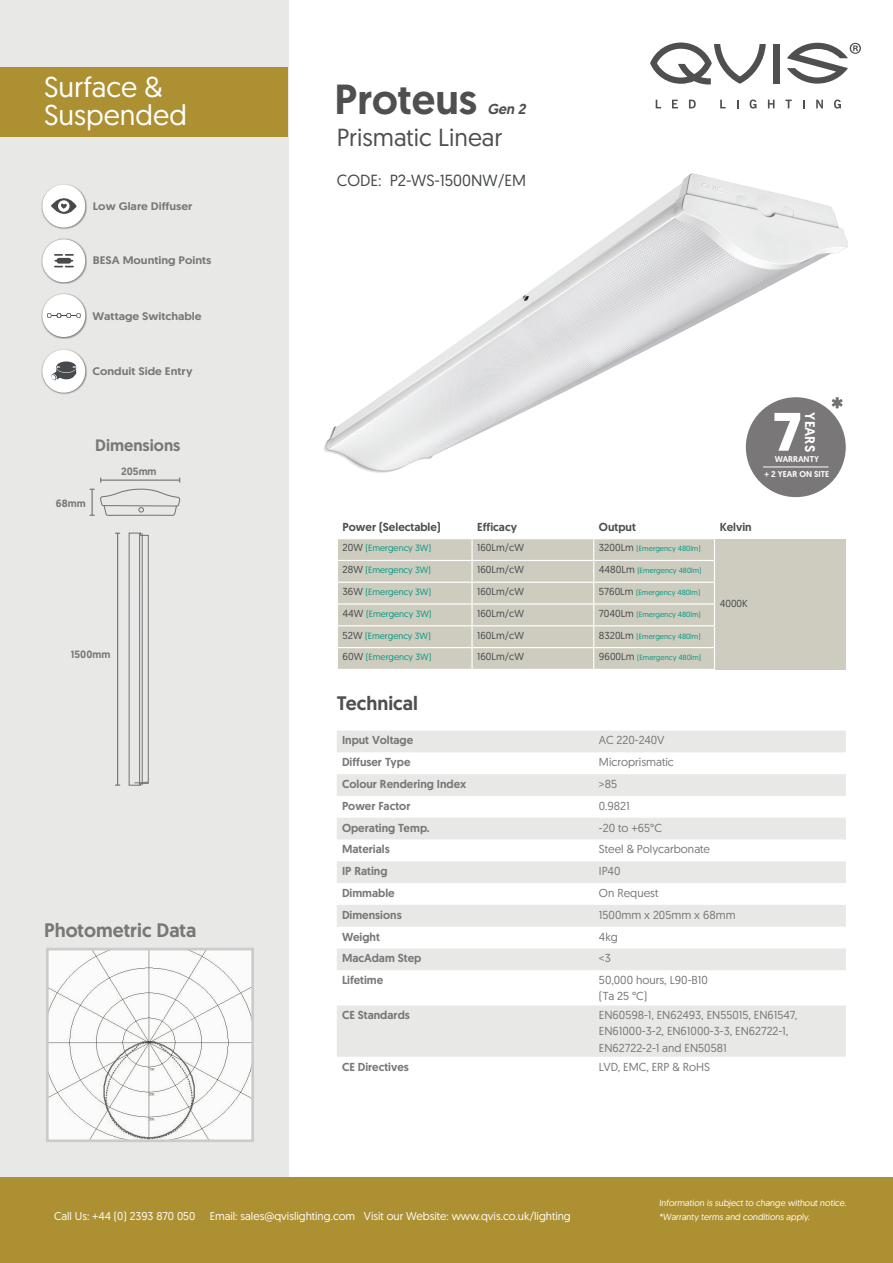
<style>
.page{position:relative;width:893px;height:1263px;background:#fff}
.page>*{position:absolute;margin:0;border:0;box-sizing:border-box;transform-origin:0 0}
.t1{font:700 54px "Geomanist";color:#fff}
.t2{font:500 42px "Geomanist";color:#4f4f4f}
.t3{font:28.65px "Geomanist";color:#fff}
.t4{font:24.6px "Geomanist";color:#4f4f4f}
.t5{font:500 19.5px "Geomanist";color:#797777}
.t6{font:500 19.5px "Geomanist";color:#4f4f4f}
.t7{font:500 16.5px "Geomanist";color:#797777}
.t8{font:16.2px "Geomanist";color:#464a4c}
.t9{font:italic 500 14.4px "Geomanist";color:#4f4f4f}
.t10{font:500 13.95px "Geomanist";color:#fff}
.t11{font:11.55px "Geomanist";color:#797777}
.t12{font:500 11.55px "Geomanist";color:#797777}
.t13{font:500 11.55px "Geomanist";color:#4f4f4f}
.t14{font:11.25px "Geomanist";color:#fff}
.t15{font:500 10.95px "Geomanist";color:#797777;scale:1.1 1}
.t16{font:500 10.5px "Geomanist";color:#797777}
.t17{font:10.2px "Geomanist";color:#464a4c}
.t18{font:9px "Geomanist";color:#009881}
.t19{font:9px "Geomanist";color:#fff}
.t20{font:500 8.4px "Geomanist";color:#fff}
.t21{font:7.5px "Geomanist";color:#009881}
.s1{font-size:10.2px;color:#464a4c}
</style>
<div class="page">
<img style="left:323px;top:173px;width:525px;height:325px">
<div style="left:0;top:0;width:288px;height:1212px;background:#e8e9e7"></div>
<div style="left:0;top:1178px;width:893px;height:85px;background:#ad9031"></div>
<svg style="left:773px;top:44px;width:6px;height:39px"></svg>
<svg style="left:650px;top:43px;width:116px;height:42px"></svg>
<svg style="left:787px;top:43px;width:74px;height:41px"></svg>
<svg style="left:656px;top:100px;width:5px;height:8px"></svg>
<svg style="left:672px;top:100px;width:6px;height:8px"></svg>
<svg style="left:689px;top:100px;width:7px;height:8px"></svg>
<svg style="left:720px;top:100px;width:6px;height:8px"></svg>
<svg style="left:750px;top:100px;width:6px;height:9px"></svg>
<svg style="left:768px;top:100px;width:6px;height:8px"></svg>
<svg style="left:785px;top:100px;width:7px;height:8px"></svg>
<svg style="left:816px;top:100px;width:7px;height:8px"></svg>
<svg style="left:834px;top:100px;width:7px;height:9px"></svg>
<svg style="left:337px;top:730px;width:509px;height:327px;fill:#e8e9e7"></svg>
<svg style="left:832px;top:397px;width:11px;height:11px"></svg>
<div style="left:746px;top:397px;width:100px;height:100px;background:#797777;border-radius:50%"></div>
<hr style="left:763px;top:467px;width:65px;height:1px;background:#fff">
<div style="left:338px;top:539px;width:376px;height:130px;background:#ceccbf"></div>
<div style="left:714px;top:539px;width:132px;height:130px;background:#ceccbf"></div>
<hr style="left:471px;top:539px;width:2px;height:21px;background:#fff">
<hr style="left:337px;top:560px;width:135px;height:1px;background:#fff">
<hr style="left:472px;top:560px;width:122px;height:1px;background:#fff">
<hr style="left:471px;top:561px;width:2px;height:21px;background:#fff">
<hr style="left:594px;top:560px;width:121px;height:1px;background:#fff">
<hr style="left:337px;top:582px;width:135px;height:1px;background:#fff">
<hr style="left:472px;top:582px;width:122px;height:1px;background:#fff">
<hr style="left:471px;top:583px;width:2px;height:20px;background:#fff">
<hr style="left:594px;top:582px;width:121px;height:1px;background:#fff">
<hr style="left:337px;top:603px;width:135px;height:2px;background:#fff">
<hr style="left:472px;top:603px;width:122px;height:2px;background:#fff">
<hr style="left:471px;top:605px;width:2px;height:20px;background:#fff">
<hr style="left:594px;top:603px;width:121px;height:2px;background:#fff">
<hr style="left:337px;top:625px;width:135px;height:1px;background:#fff">
<hr style="left:472px;top:625px;width:122px;height:1px;background:#fff">
<hr style="left:471px;top:626px;width:2px;height:21px;background:#fff">
<hr style="left:594px;top:625px;width:121px;height:1px;background:#fff">
<hr style="left:337px;top:647px;width:135px;height:1px;background:#fff">
<hr style="left:472px;top:647px;width:122px;height:1px;background:#fff">
<hr style="left:471px;top:648px;width:2px;height:21px;background:#fff">
<hr style="left:594px;top:647px;width:121px;height:1px;background:#fff">
<svg style="left:593px;top:539px;width:1px;height:130px"></svg>
<svg style="left:714px;top:539px;width:1px;height:130px"></svg>
<div style="left:0;top:67px;width:287px;height:69px;background:#ad9031"></div>
<div style="left:42px;top:184px;width:45px;height:45px;background:#231f20;opacity:.5"></div>
<div style="left:42px;top:185px;width:43px;height:43px;background:#fff;border-radius:50%"></div>
<div style="left:42px;top:239px;width:45px;height:45px;background:#231f20;opacity:.5"></div>
<div style="left:42px;top:239px;width:43px;height:43px;background:#fff;border-radius:50%"></div>
<div style="left:42px;top:293px;width:45px;height:46px;background:#231f20;opacity:.5"></div>
<div style="left:42px;top:294px;width:43px;height:43px;background:#fff;border-radius:50%"></div>
<div style="left:42px;top:349px;width:45px;height:45px;background:#231f20;opacity:.5"></div>
<div style="left:42px;top:350px;width:43px;height:43px;background:#fff;border-radius:50%"></div>
<svg style="left:51px;top:198px;width:26px;height:16px"></svg>
<svg style="left:54px;top:254px;width:20px;height:13px"></svg>
<svg style="left:51px;top:361px;width:25px;height:20px"></svg>
<svg style="left:47px;top:313px;width:34px;height:5px"></svg>
<svg style="left:90px;top:478px;width:91px;height:38px"></svg>
<svg style="left:46px;top:948px;width:208px;height:194px"></svg>
<svg style="left:128px;top:532px;width:21px;height:254px"></svg>
<hr style="left:117px;top:533px;width:1px;height:252px;background:#6f7172">
<p class="t3" style="left:44px;top:68px;width:120px">Surface &amp;</p>
<p class="t3" style="left:44px;top:97px;width:144px">Suspended</p>
<p class="t15" style="left:93px;top:199px;width:92px">Low Glare Diffuser</p>
<p class="t15" style="left:93px;top:253px;width:109px">BESA Mounting Points</p>
<p class="t15" style="left:93px;top:309px;width:101px">Wattage Switchable</p>
<p class="t15" style="left:92px;top:364px;width:93px">Conduit Side Entry</p>
<p class="t7" style="left:95px;top:434px;width:87px">Dimensions</p>
<p class="t16" style="left:56px;top:496px;width:31px">68mm</p>
<p class="t16" style="left:121px;top:465px;width:37px">205mm</p>
<p class="t16" style="left:71px;top:647px;width:41px">1500mm</p>
<p class="t5" style="left:44px;top:917px;width:154px">Photometric Data</p>
<p class="t2" style="left:335px;top:72px;width:144px">Proteus</p>
<p class="t9" style="left:487px;top:100px;width:43px">Gen 2</p>
<p class="t4" style="left:337px;top:121px;width:167px">Prismatic Linear</p>
<p class="t8" style="left:337px;top:170px;width:191px">CODE: P2-WS-1500NW/EM</p>
<p class="t1" style="left:773px;top:396px;width:30px">7</p>
<p class="t10" style="left:819px;top:412px;width:41px;rotate:90deg">YEARS</p>
<p class="t20" style="left:775px;top:453px;width:46px">WARRANTY</p>
<p class="t20" style="left:765px;top:468px;width:66px">+ 2 YEAR ON SITE</p>
<p class="t13" style="left:343px;top:519px;width:100px">Power (Selectable)</p>
<p class="t13" style="left:477px;top:519px;width:41px">Efficacy</p>
<p class="t13" style="left:599px;top:519px;width:38px">Output</p>
<p class="t13" style="left:720px;top:519px;width:34px">Kelvin</p>
<p class="t18" style="left:343px;top:542px;width:90px"><span class="s1">20W</span> (Emergency 3W)</p>
<p class="t17" style="left:477px;top:541px;width:48px">160Lm/cW</p>
<p class="t21" style="left:599px;top:544px;width:103px"><span class="s1">3200Lm</span> (Emergency 480lm)</p>
<p class="t18" style="left:343px;top:564px;width:90px"><span class="s1">28W</span> (Emergency 3W)</p>
<p class="t17" style="left:477px;top:563px;width:48px">160Lm/cW</p>
<p class="t21" style="left:599px;top:566px;width:104px"><span class="s1">4480Lm</span> (Emergency 480lm)</p>
<p class="t18" style="left:343px;top:586px;width:90px"><span class="s1">36W</span> (Emergency 3W)</p>
<p class="t17" style="left:477px;top:585px;width:48px">160Lm/cW</p>
<p class="t21" style="left:599px;top:588px;width:103px"><span class="s1">5760Lm</span> (Emergency 480lm)</p>
<p class="t18" style="left:343px;top:608px;width:91px"><span class="s1">44W</span> (Emergency 3W)</p>
<p class="t17" style="left:477px;top:607px;width:48px">160Lm/cW</p>
<p class="t21" style="left:599px;top:609px;width:103px"><span class="s1">7040Lm</span> (Emergency 480lm)</p>
<p class="t18" style="left:343px;top:630px;width:90px"><span class="s1">52W</span> (Emergency 3W)</p>
<p class="t17" style="left:477px;top:628px;width:48px">160Lm/cW</p>
<p class="t21" style="left:599px;top:631px;width:103px"><span class="s1">8320Lm</span> (Emergency 480lm)</p>
<p class="t18" style="left:343px;top:651px;width:90px"><span class="s1">60W</span> (Emergency 3W)</p>
<p class="t17" style="left:477px;top:650px;width:48px">160Lm/cW</p>
<p class="t21" style="left:599px;top:653px;width:104px"><span class="s1">9600Lm</span> (Emergency 480lm)</p>
<p class="t6" style="left:337px;top:691px;width:83px">Technical</p>
<p class="t17" style="left:720px;top:597px;width:30px">4000K</p>
<p class="t12" style="left:342px;top:733px;width:73px">Input Voltage</p>
<p class="t11" style="left:599px;top:733px;width:67px">AC 220-240V</p>
<p class="t12" style="left:342px;top:754px;width:70px">Diffuser Type</p>
<p class="t11" style="left:599px;top:755px;width:76px">Microprismatic</p>
<p class="t12" style="left:342px;top:776px;width:126px">Colour Rendering Index</p>
<p class="t11" style="left:599px;top:776px;width:20px">&gt;85</p>
<p class="t12" style="left:342px;top:798px;width:70px">Power Factor</p>
<p class="t11" style="left:599px;top:798px;width:32px">0.9821</p>
<p class="t12" style="left:342px;top:820px;width:89px">Operating Temp.</p>
<p class="t11" style="left:599px;top:820px;width:65px">-20 to +65°C</p>
<p class="t12" style="left:342px;top:842px;width:49px">Materials</p>
<p class="t11" style="left:599px;top:842px;width:113px">Steel &amp; Polycarbonate</p>
<p class="t12" style="left:342px;top:863px;width:47px">IP Rating</p>
<p class="t11" style="left:599px;top:864px;width:23px">IP40</p>
<p class="t12" style="left:342px;top:885px;width:54px">Dimmable</p>
<p class="t11" style="left:599px;top:885px;width:61px">On Request</p>
<p class="t12" style="left:342px;top:907px;width:61px">Dimensions</p>
<p class="t11" style="left:599px;top:907px;width:138px">1500mm x 205mm x 68mm</p>
<p class="t12" style="left:342px;top:929px;width:39px">Weight</p>
<p class="t11" style="left:599px;top:929px;width:21px">4kg</p>
<p class="t12" style="left:342px;top:951px;width:81px">MacAdam Step</p>
<p class="t11" style="left:599px;top:951px;width:13px">&lt;3</p>
<p class="t12" style="left:342px;top:972px;width:43px">Lifetime</p>
<p class="t11" style="left:599px;top:972px;width:110px">50,000 hours, L90-B10</p>
<p class="t11" style="left:599px;top:989px;width:50px">(Ta 25 °C)</p>
<p class="t12" style="left:342px;top:1007px;width:69px">CE Standards</p>
<p class="t11" style="left:599px;top:1008px;width:200px">EN60598-1, EN62493, EN55015, EN61547,</p>
<p class="t11" style="left:599px;top:1024px;width:191px">EN61000-3-2, EN61000-3-3, EN62722-1,</p>
<p class="t11" style="left:599px;top:1040px;width:129px">EN62722-2-1 and EN50581</p>
<p class="t12" style="left:342px;top:1059px;width:68px">CE Directives</p>
<p class="t11" style="left:599px;top:1059px;width:112px">LVD, EMC, ERP &amp; RoHS</p>
<p class="t14" style="left:54px;top:1208px;width:143px">Call Us: +44 (0) 2393 870 050</p>
<p class="t14" style="left:210px;top:1208px;width:363px">Email: sales@qvislighting.com Visit our Website: www.qvis.co.uk/lighting</p>
<p class="t19" style="left:659px;top:1197px;width:190px">Information is subject to change without notice.</p>
<p class="t19" style="left:659px;top:1211px;width:153px">*Warranty terms and conditions apply.</p>
</div>
